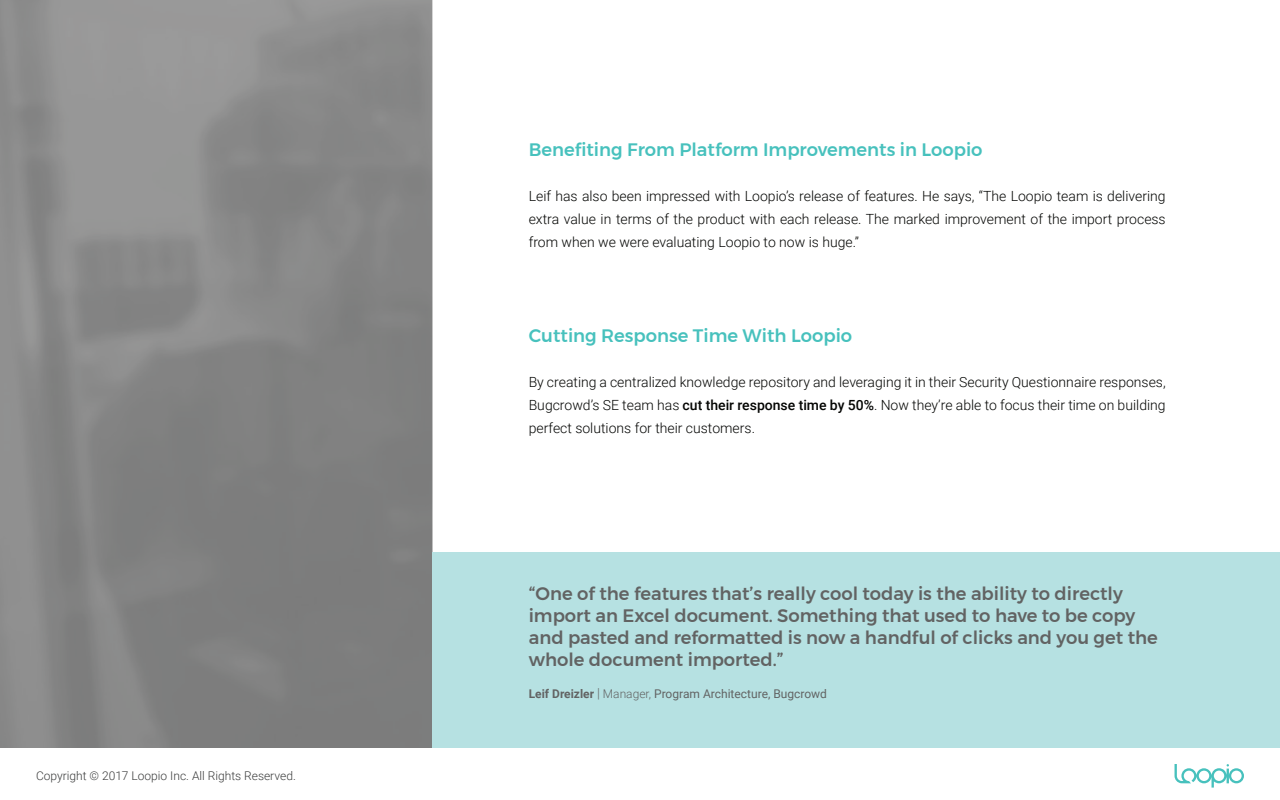
<style>
.page{position:relative;width:1280px;height:800px;background:#fff}
.page>*{position:absolute;margin:0;border:0;box-sizing:border-box;transform-origin:0 0}
.t1{font:500 18px/22px "Montserrat";color:#626363}
.t2{font:500 18px "Montserrat";color:#47c1bd}
.t3{font:300 14px/23px "Roboto";color:#040503;text-align:justify}
.t4{font:12px "Roboto";color:#626363}
.t5{font:300 12px "Roboto";color:#3b3c3c}
.s1{font-weight:500}
.s2{font-weight:700}
.s3{font-family:"Montserrat";font-weight:300}
.s4{font-weight:300}
</style>
<div class="page">
<svg style="left:1175px;top:764px;width:69px;height:24px"></svg>
<div style="left:432px;top:552px;width:848px;height:196px;background:#b6e1e2"></div>
<p class="t5" style="left:36px;top:768px;width:261px">Copyright © 2017 Loopio Inc. All Rights Reserved.</p>
<p class="t2" style="left:529px;top:136px;width:455px">Benefiting From Platform Improvements in Loopio</p>
<p class="t3" style="left:529px;top:184px;width:638px">Leif has also been impressed with Loopio’s release of features. He says, “The Loopio team is delivering extra value in terms of the product with each release. The marked improvement of the import process from when we were evaluating Loopio to now is huge.”</p>
<p class="t2" style="left:529px;top:321px;width:325px">Cutting Response Time With Loopio</p>
<p class="t3" style="left:529px;top:370px;width:638px">By creating a centralized knowledge repository and leveraging it in their Security Questionnaire responses, Bugcrowd’s SE team has <span class="s1">cut their response time by 50%</span>. Now they’re able to focus their time on building perfect solutions for their customers.</p>
<p class="t1" style="left:529px;top:583px;width:631px">“One of the features that’s really cool today is the ability to directly import an Excel document. Something that used to have to be copy and pasted and reformatted is now a handful of clicks and you get the whole document imported.”</p>
<p class="t4" style="left:529px;top:685px;width:300px"><span class="s2">Leif Dreizler</span> <span class="s3">|</span> <span class="s4">Manager,</span> Program Architecture, Bugcrowd</p>
</div>
